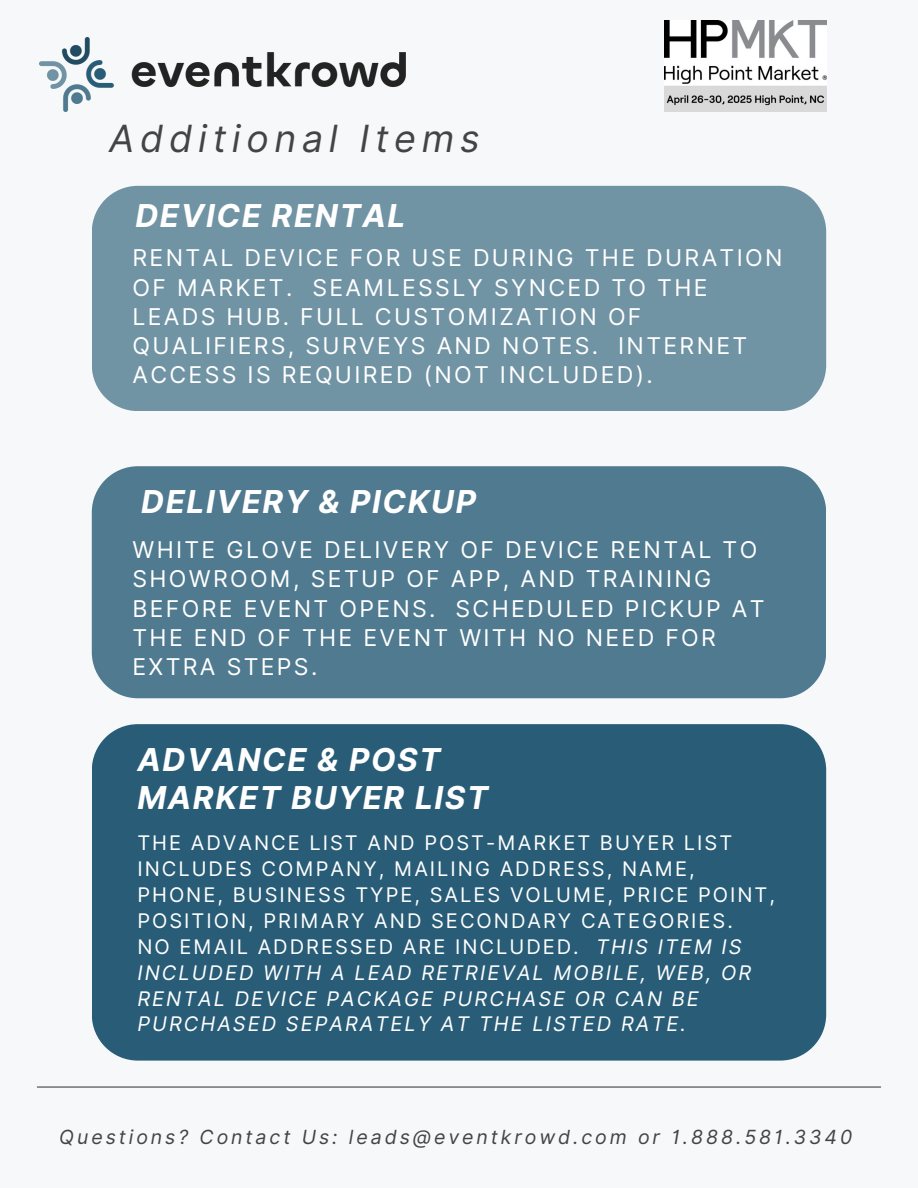
<style>
.page{position:relative;width:918px;height:1188px;background:#f6f8f9}
.page>*{position:absolute;margin:0;border:0;box-sizing:border-box;transform-origin:0 0}
.t1{font:italic 37.5px "Inter";letter-spacing:.15em;color:#444}
.t2{font:italic 700 31.5px/37.2px "Inter";letter-spacing:.05em;color:#fff}
.t3{font:23.1px/29.2px "Inter";letter-spacing:.1em;color:#fff}
.t4{font:20.1px/25.8px "Inter";letter-spacing:.1em;color:#fff}
.t5{font:italic 19.5px "Inter";letter-spacing:.15em;color:#444}
.s1{font-style:italic}
</style>
<div class="page">
<img style="left:39px;top:37px;width:367px;height:75px">
<div style="left:92px;top:186px;width:734px;height:225px;background:#7194a5;border-radius:46px"></div>
<hr style="left:37px;top:1086px;width:844px;height:2px;background:#444">
<div style="left:92px;top:724px;width:734px;height:337px;background:#295d77;border-radius:46px"></div>
<div style="left:92px;top:466px;width:734px;height:232px;background:#4f7a8f;border-radius:46px"></div>
<img style="left:664px;top:21px;width:162px;height:91px">
<h1 class="t1" style="left:109px;top:115px;width:372px">Additional Items</h1>
<p class="t2" style="left:135px;top:197px;width:272px">DEVICE RENTAL</p>
<p class="t3" style="left:132px;top:243px;width:652px">RENTAL DEVICE FOR USE DURING THE DURATION OF MARKET. SEAMLESSLY SYNCED TO THE LEADS HUB. FULL CUSTOMIZATION OF QUALIFIERS, SURVEYS AND NOTES. INTERNET ACCESS IS REQUIRED (NOT INCLUDED).</p>
<h3 class="t2" style="left:141px;top:483px;width:337px">DELIVERY &amp; PICKUP</h3>
<h2 class="t3" style="left:132px;top:535px;width:634px">WHITE GLOVE DELIVERY OF DEVICE RENTAL TO<br>SHOWROOM, SETUP OF APP, AND TRAINING<br>BEFORE EVENT OPENS. SCHEDULED PICKUP AT<br>THE END OF THE EVENT WITH NO NEED FOR<br>EXTRA STEPS.</h2>
<h3 class="t2" style="left:137px;top:741px;width:352px">ADVANCE &amp; POST<br>MARKET BUYER LIST</h3>
<h2 class="t4" style="left:137px;top:830px;width:639px">THE ADVANCE LIST AND POST-MARKET BUYER LIST INCLUDES COMPANY, MAILING ADDRESS, NAME, PHONE, BUSINESS TYPE, SALES VOLUME, PRICE POINT, POSITION, PRIMARY AND SECONDARY CATEGORIES.<br>NO EMAIL ADDRESSED ARE INCLUDED. <span class="s1">THIS ITEM IS INCLUDED WITH A LEAD RETRIEVAL MOBILE, WEB, OR RENTAL DEVICE PACKAGE PURCHASE OR CAN BE PURCHASED SEPARATELY AT THE LISTED RATE.</span></h2>
<h2 class="t5" style="left:59px;top:1126px;width:795px">Questions? Contact Us: leads@eventkrowd.com or 1.888.581.3340</h2>
</div>
